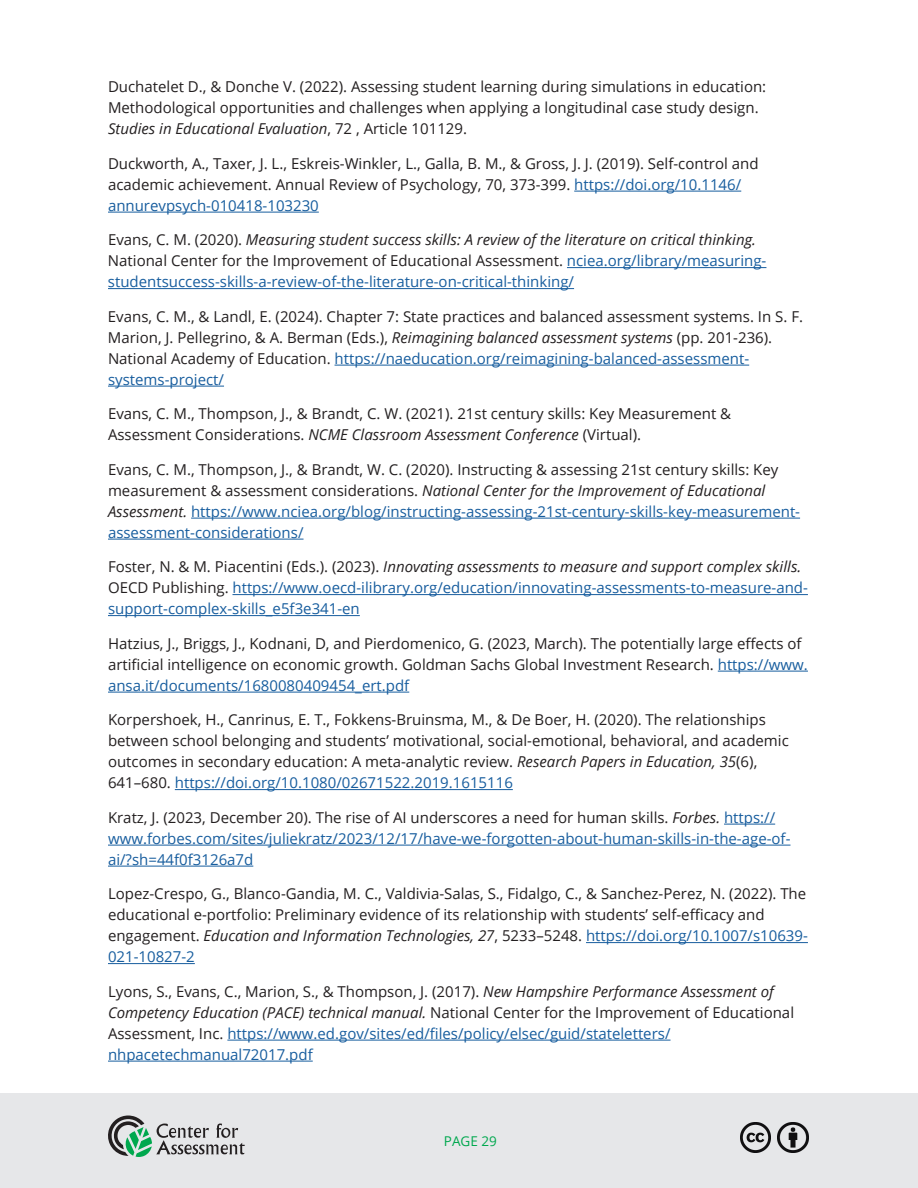
<style>
.page{position:relative;width:918px;height:1188px;background:#fff}
.page>*{position:absolute;margin:0;border:0;box-sizing:border-box;transform-origin:0 0}
.t1{font:15px/21px "Open Sans";color:#231f20}
.t2{font:15px/21px "Open Sans";color:#175d9e}
.t3{font:13.5px "Open Sans";color:#00a84e}
.s1{font-style:italic}
.s2{color:#175d9e}
.s3{color:#231f20}
.s4{font-style:italic;color:#231f20}
</style>
<div class="page">
<div style="left:0;top:1094px;width:918px;height:94px;background:#e6e7e9"></div>
<svg style="left:108px;top:1116px;width:137px;height:41px"></svg>
<img style="left:778px;top:1122px;width:30px;height:31px">
<img style="left:740px;top:1122px;width:31px;height:30px">
<hr style="left:574px;top:191px;width:167px;height:1px;background:#175d9e">
<hr style="left:108px;top:212px;width:211px;height:1px;background:#175d9e">
<hr style="left:567px;top:267px;width:199px;height:1px;background:#175d9e">
<hr style="left:108px;top:288px;width:466px;height:1px;background:#175d9e">
<hr style="left:335px;top:365px;width:414px;height:1px;background:#175d9e">
<hr style="left:108px;top:386px;width:116px;height:1px;background:#175d9e">
<hr style="left:191px;top:518px;width:609px;height:1px;background:#175d9e">
<hr style="left:108px;top:539px;width:196px;height:1px;background:#175d9e">
<hr style="left:233px;top:594px;width:575px;height:1px;background:#175d9e">
<hr style="left:108px;top:615px;width:252px;height:1px;background:#175d9e">
<hr style="left:718px;top:671px;width:90px;height:1px;background:#175d9e">
<hr style="left:108px;top:692px;width:301px;height:1px;background:#175d9e">
<hr style="left:175px;top:789px;width:338px;height:1px;background:#175d9e">
<hr style="left:724px;top:824px;width:51px;height:1px;background:#175d9e">
<hr style="left:108px;top:845px;width:682px;height:1px;background:#175d9e">
<hr style="left:108px;top:866px;width:145px;height:1px;background:#175d9e">
<hr style="left:586px;top:942px;width:222px;height:1px;background:#175d9e">
<hr style="left:108px;top:963px;width:87px;height:1px;background:#175d9e">
<hr style="left:227px;top:1040px;width:444px;height:1px;background:#175d9e">
<hr style="left:108px;top:1061px;width:205px;height:1px;background:#175d9e">
<p class="t1" style="left:108px;top:76px;width:660px">Duchatelet D., &amp; Donche V. (2022). Assessing student learning during simulations in education:<br>Methodological opportunities and challenges when applying a longitudinal case study design.<br><span class="s1">Studies in Educational Evaluation</span>, 72 , Article 101129.</p>
<p class="t1" style="left:108px;top:153px;width:652px">Duckworth, A., Taxer, J. L., Eskreis-Winkler, L., Galla, B. M., &amp; Gross, J. J. (2019). Self-control and academic achievement. Annual Review of Psychology, 70, 373-399. <span class="s2">https://doi.org/10.1146/ annurevpsych-010418-103230</span></p>
<p class="t2" style="left:108px;top:229px;width:660px"><span class="s3">Evans, C. M. (2020).</span> <span class="s4">Measuring student success skills: A review of the literature on critical thinking.<br></span><span class="s3">National Center for the Improvement of Educational Assessment.</span> nciea.org/library/measuring&shy;studentsuccess-skills-a-review-of-the-literature-on-critical-thinking/</p>
<p class="t1" style="left:108px;top:306px;width:697px">Evans, C. M., &amp; Landl, E. (2024). Chapter 7: State practices and balanced assessment systems. In S. F.<br>Marion, J. Pellegrino, &amp; A. Berman (Eds.), <span class="s1">Reimagining balanced assessment systems</span> (pp. 201-236).<br>National Academy of Education. <span class="s2">https://naeducation.org/reimagining-balanced-assessment&shy;systems-project/</span></p>
<p class="t1" style="left:108px;top:403px;width:625px">Evans, C. M., Thompson, J., &amp; Brandt, C. W. (2021). 21st century skills: Key Measurement &amp;<br>Assessment Considerations. <span class="s1">NCME Classroom Assessment Conference</span> (Virtual).</p>
<p class="t1" style="left:108px;top:459px;width:694px">Evans, C. M., Thompson, J., &amp; Brandt, W. C. (2020). Instructing &amp; assessing 21st century skills: Key measurement &amp; assessment considerations. <span class="s1">National Center for the Improvement of Educational Assessment.</span> <span class="s2">https://www.nciea.org/blog/instructing-assessing-21st-century-skills-key-measurement&shy;assessment-considerations/</span></p>
<p class="t2" style="left:108px;top:556px;width:701px"><span class="s3">Foster, N. &amp; M. Piacentini (Eds.). (2023).</span> <span class="s4">Innovating assessments to measure and support complex skills.<br></span><span class="s3">OECD Publishing.</span> https://www.oecd-ilibrary.org/education/innovating-assessments-to-measure-and&shy;support-complex-skills_e5f3e341-en</p>
<p class="t1" style="left:108px;top:633px;width:701px">Hatzius, J., Briggs, J., Kodnani, D, and Pierdomenico, G. (2023, March). The potentially large effects of artificial intelligence on economic growth. Goldman Sachs Global Investment Research. <span class="s2">https://www. ansa.it/documents/1680080409454_ert.pdf</span></p>
<p class="t1" style="left:108px;top:709px;width:682px">Korpershoek, H., Canrinus, E. T., Fokkens-Bruinsma, M., &amp; De Boer, H. (2020). The relationships between school belonging and students’ motivational, social-emotional, behavioral, and academic outcomes in secondary education: A meta-analytic review. <span class="s1">Research Papers in Education, 35</span>(6), 641–680. <span class="s2">https://doi.org/10.1080/02671522.2019.1615116</span></p>
<p class="t2" style="left:108px;top:807px;width:684px"><span class="s3">Kratz, J. (2023, December 20). The rise of AI underscores a need for human skills.</span> <span class="s4">Forbes.</span> https:// www.forbes.com/sites/juliekratz/2023/12/17/have-we-forgotten-about-human-skills-in-the-age-of&shy;ai/?sh=44f0f3126a7d</p>
<p class="t1" style="left:108px;top:883px;width:701px">Lopez-Crespo, G., Blanco-Gandia, M. C., Valdivia-Salas, S., Fidalgo, C., &amp; Sanchez-Perez, N. (2022). The educational e-portfolio: Preliminary evidence of its relationship with students’ self-efficacy and engagement. <span class="s1">Education and Information Technologies, 27</span>, 5233–5248. <span class="s2">https://doi.org/10.1007/s10639- 021-10827-2</span></p>
<p class="t1" style="left:108px;top:981px;width:688px">Lyons, S., Evans, C., Marion, S., &amp; Thompson, J. (2017). <span class="s1">New Hampshire Performance Assessment of Competency Education (PACE) technical manual.</span> National Center for the Improvement of Educational Assessment, Inc. <span class="s2">https://www.ed.gov/sites/ed/files/policy/elsec/guid/stateletters/ nhpacetechmanual72017.pdf</span></p>
<p class="t3" style="left:444px;top:1132px;width:54px">PAGE 29</p>
</div>
